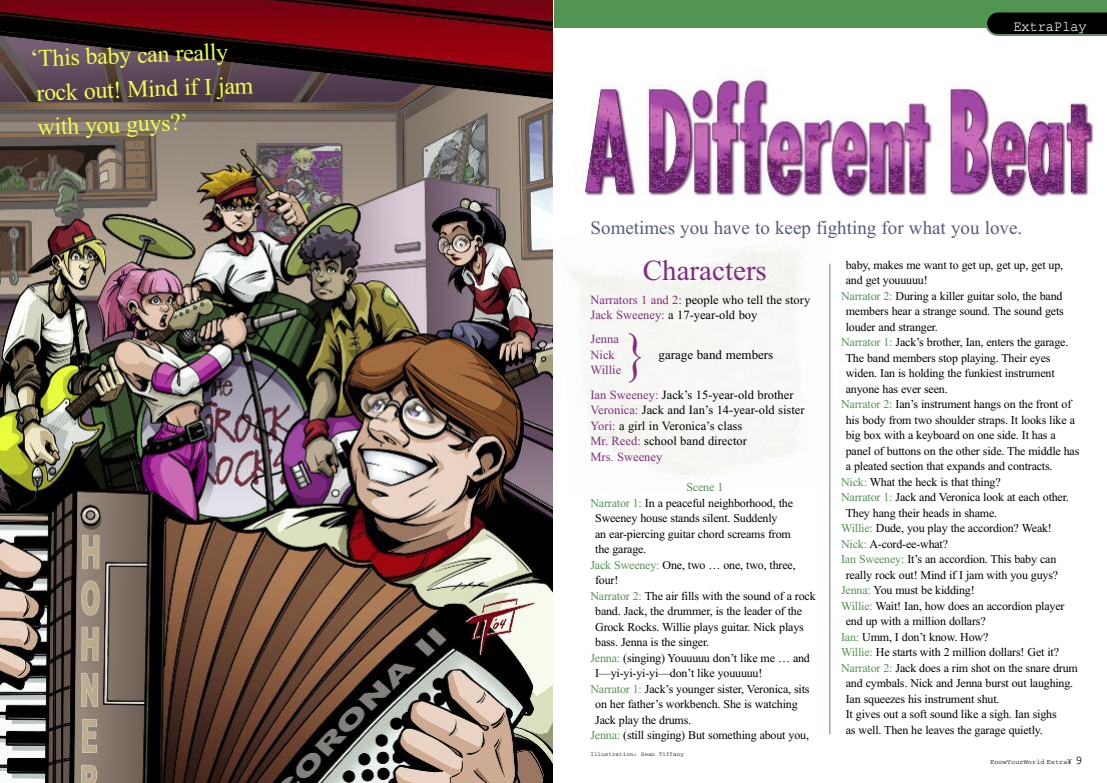
<style>
.page{position:relative;width:1107px;height:783px;background:#fff}
.page>*{position:absolute;margin:0;border:0;box-sizing:border-box;transform-origin:0 0}
.t1{font:55px "Times New Roman";color:#802c81;scale:.8 1}
.t2{font:29px "Times New Roman";color:#802c81}
.t3{font:24px/34.5px "Times New Roman";color:#edff4c}
.t4{font:19px "Times New Roman";color:#545c80}
.t5{font:15px "Courier";color:#fff;scale:.9 1}
.t6{font:13px "Times New Roman";color:#000}
.t7{font:12.5px/15.5px "Times New Roman";color:#000}
.t8{font:12.5px/15.5px "Times New Roman";color:#802c81}
.t9{font:12px "Times New Roman";letter-spacing:-.015em;color:#000}
.t10{font:12px "Times New Roman";letter-spacing:-.015em;color:#529452}
.t11{font:7px "Courier";color:#000}
.t12{font:6px "Courier";color:#000}
.s1{color:#802c81}
.s2{color:#529452}
.s3{font-size:8px}
.s4{font-size:12px}
</style>
<div class="page">
<div style="left:554px;top:0;width:553px;height:28px;background:#529452"></div>
<img style="left:0;top:0;width:553px;height:783px">
<svg style="left:986px;top:12px;width:121px;height:24px;background:#0d130d"></svg>
<hr style="left:830px;top:264px;width:1px;height:470px;background:#529452">
<img style="left:574px;top:68px;width:520px;height:129px">
<h3 class="t3" style="left:30px;top:41px;width:223px;rotate:-2deg">‘This baby can really rock out! Mind if I jam with you guys?’</h3>
<p class="t5" style="left:1013px;top:21px;width:83px">ExtraPlay</p>
<h3 class="t4" style="left:591px;top:216px;width:433px">Sometimes you have to keep fighting for what you love.</h3>
<h2 class="t2" style="left:643px;top:253px;width:126px">Characters</h2>
<p class="t7" style="left:590px;top:292px;width:221px"><span class="s1">Narrators 1 and 2:</span> people who tell the story<br><span class="s1">Jack Sweeney:</span> a 17-year-old boy</p>
<p class="t8" style="left:590px;top:331px;width:30px">Jenna<br>Nick</p>
<h1 class="t1" style="left:625px;top:320px;width:28px">}</h1>
<p class="t6" style="left:659px;top:347px;width:116px">garage band members</p>
<p class="t7" style="left:590px;top:358px;width:205px;line-height:24.5px"><span class="s1">Willie<br>Ian Sweeney:</span> Jack’s 15-year-old brother</p>
<p class="t7" style="left:590px;top:402px;width:216px"><span class="s1">Veronica:</span> Jack and Ian’s 14-year-old sister<br><span class="s1">Yori:</span> a girl in Veronica’s class<br><span class="s1">Mr. Reed:</span> school band director<br><span class="s1">Mrs. Sweeney</span></p>
<p class="t10" style="left:686px;top:480px;width:38px">Scene 1</p>
<p class="t9" style="left:590px;top:496px;width:204px"><span class="s2">Narrator 1:</span> In a peaceful neighborhood, the</p>
<p class="t9" style="left:595px;top:511px;width:184px">Sweeney house stands silent. Suddenly</p>
<p class="t9" style="left:595px;top:527px;width:197px">an ear-piercing guitar chord screams from</p>
<p class="t9" style="left:595px;top:542px;width:53px">the garage.</p>
<p class="t9" style="left:590px;top:558px;width:207px"><span class="s2">Jack Sweeney:</span> One, two … one, two, three,</p>
<p class="t9" style="left:595px;top:573px;width:25px">four!</p>
<p class="t9" style="left:590px;top:589px;width:227px"><span class="s2">Narrator 2:</span> The air fills with the sound of a rock</p>
<p class="t9" style="left:595px;top:604px;width:208px">band. Jack, the drummer, is the leader of the</p>
<p class="t9" style="left:595px;top:620px;width:210px">Grock Rocks. Willie plays guitar. Nick plays</p>
<p class="t9" style="left:595px;top:635px;width:116px">bass. Jenna is the singer.</p>
<p class="t9" style="left:590px;top:651px;width:221px"><span class="s2">Jenna:</span> (singing) Youuuuu don’t like me … and</p>
<p class="t9" style="left:595px;top:666px;width:169px">I—yi-yi-yi-yi—don’t like youuuuu!</p>
<p class="t9" style="left:590px;top:682px;width:221px"><span class="s2">Narrator 1:</span> Jack’s younger sister, Veronica, sits</p>
<p class="t9" style="left:595px;top:697px;width:204px">on her father’s workbench. She is watching</p>
<p class="t9" style="left:595px;top:713px;width:98px">Jack play the drums.</p>
<p class="t9" style="left:590px;top:728px;width:220px"><span class="s2">Jenna:</span> (still singing) But something about you,</p>
<p class="t12" style="left:590px;top:752px;width:95px">Illustration: Sean Tiffany</p>
<p class="t9" style="left:846px;top:258px;width:219px">baby, makes me want to get up, get up, get up,</p>
<p class="t9" style="left:846px;top:273px;width:83px">and get youuuuu!</p>
<p class="t9" style="left:841px;top:289px;width:223px"><span class="s2">Narrator 2:</span> During a killer guitar solo, the band</p>
<p class="t9" style="left:846px;top:304px;width:220px">members hear a strange sound. The sound gets</p>
<p class="t9" style="left:846px;top:320px;width:94px">louder and stranger.</p>
<p class="t9" style="left:841px;top:335px;width:229px"><span class="s2">Narrator 1:</span> Jack’s brother, Ian, enters the garage.</p>
<p class="t9" style="left:846px;top:351px;width:206px">The band members stop playing. Their eyes</p>
<p class="t9" style="left:846px;top:366px;width:210px">widen. Ian is holding the funkiest instrument</p>
<p class="t9" style="left:846px;top:382px;width:103px">anyone has ever seen.</p>
<p class="t9" style="left:841px;top:397px;width:232px"><span class="s2">Narrator 2:</span> Ian’s instrument hangs on the front of</p>
<p class="t9" style="left:846px;top:413px;width:231px">his body from two shoulder straps. It looks like a</p>
<p class="t9" style="left:846px;top:428px;width:212px">big box with a keyboard on one side. It has a</p>
<p class="t9" style="left:846px;top:444px;width:235px">panel of buttons on the other side. The middle has</p>
<p class="t9" style="left:846px;top:459px;width:208px">a pleated section that expands and contracts.</p>
<p class="t9" style="left:841px;top:475px;width:161px"><span class="s2">Nick:</span> What the heck is that thing?</p>
<p class="t9" style="left:841px;top:490px;width:229px"><span class="s2">Narrator 1:</span> Jack and Veronica look at each other.</p>
<p class="t9" style="left:846px;top:506px;width:153px">They hang their heads in shame.</p>
<p class="t9" style="left:841px;top:521px;width:212px"><span class="s2">Willie:</span> Dude, you play the accordion? Weak!</p>
<p class="t9" style="left:841px;top:537px;width:108px"><span class="s2">Nick:</span> A-cord-ee-what?</p>
<p class="t9" style="left:841px;top:552px;width:217px"><span class="s2">Ian Sweeney:</span> It’s an accordion. This baby can</p>
<p class="t9" style="left:846px;top:568px;width:214px">really rock out! Mind if I jam with you guys?</p>
<p class="t9" style="left:841px;top:583px;width:135px"><span class="s2">Jenna:</span> You must be kidding!</p>
<p class="t9" style="left:841px;top:599px;width:225px"><span class="s2">Willie:</span> Wait! Ian, how does an accordion player</p>
<p class="t9" style="left:846px;top:614px;width:141px">end up with a million dollars?</p>
<p class="t9" style="left:841px;top:630px;width:149px"><span class="s2">Ian:</span> Umm, I don’t know. How?</p>
<p class="t9" style="left:841px;top:645px;width:219px"><span class="s2">Willie:</span> He starts with 2 million dollars! Get it?</p>
<p class="t9" style="left:841px;top:661px;width:238px"><span class="s2">Narrator 2:</span> Jack does a rim shot on the snare drum</p>
<p class="t9" style="left:846px;top:676px;width:229px">and cymbals. Nick and Jenna burst out laughing.</p>
<p class="t9" style="left:846px;top:692px;width:155px">Ian squeezes his instrument shut.</p>
<p class="t9" style="left:846px;top:707px;width:212px">It gives out a soft sound like a sigh. Ian sighs</p>
<p class="t9" style="left:846px;top:723px;width:199px">as well. Then he leaves the garage quietly.</p>
<p class="t11" style="left:990px;top:760px;width:94px">KnowYourWorld Extra<span class="s3">¥</span> <span class="s4">9</span></p>
</div>
